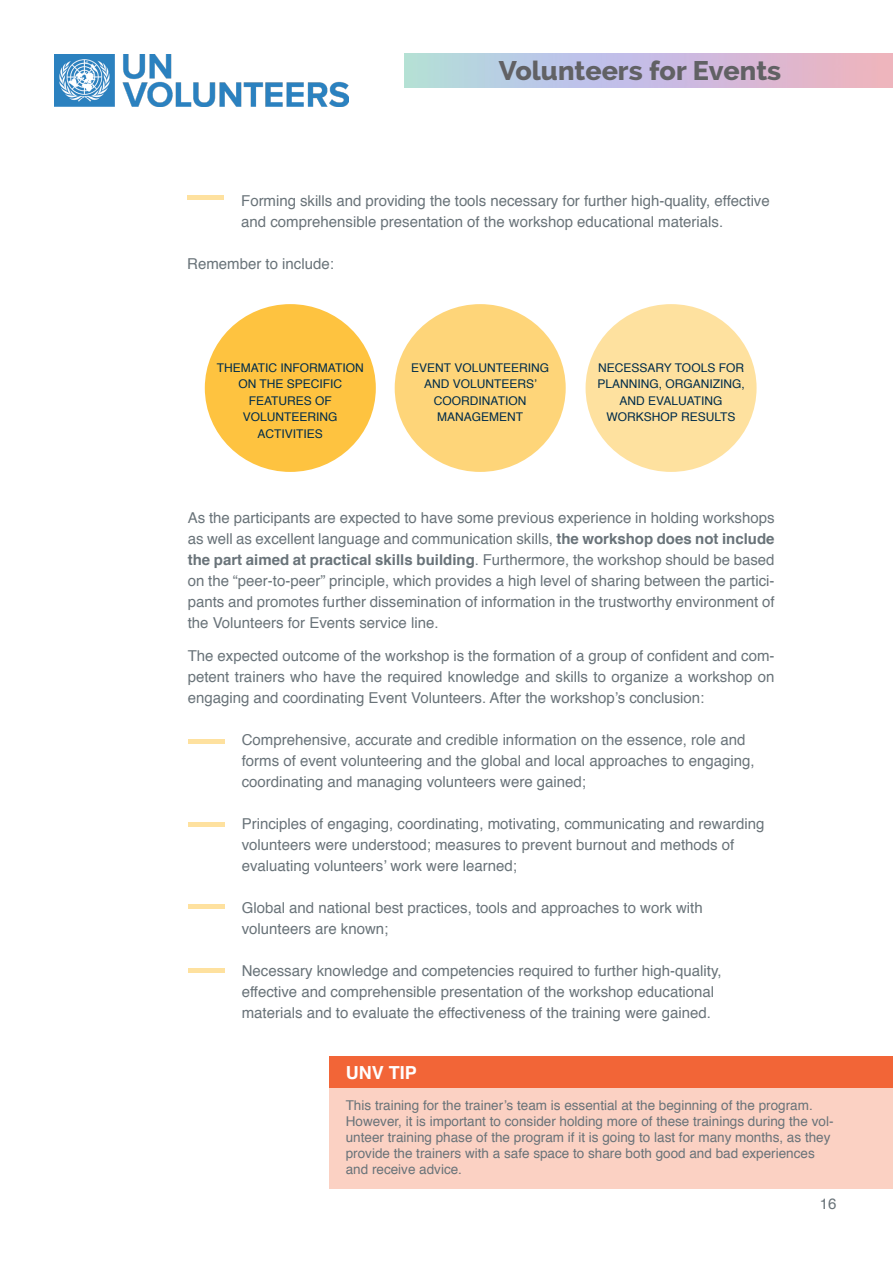
<style>
.page{position:relative;width:893px;height:1263px;background:#fff}
.page>*{position:absolute;margin:0;border:0;box-sizing:border-box;transform-origin:0 0}
.t1{font:800 27px "Raleway";color:#616164}
.t2{font:700 18px "Helvetica";color:#fff}
.t3{font:15px/21px "Helvetica";color:#697379}
.t4{font:13.5px/16.2px "Helvetica";color:#697379}
.t5{font:12px/16.5px "Helvetica";color:#002c4a;text-align:center}
.s1{font-weight:700}
</style>
<div class="page">
<img style="left:54px;top:54px;width:294px;height:53px">
<div style="left:586px;top:304px;width:171px;height:168px;background:#fee19f;border-radius:50%"></div>
<div style="left:395px;top:304px;width:171px;height:168px;background:#fed579;border-radius:50%"></div>
<div style="left:205px;top:304px;width:171px;height:168px;background:#fec340;border-radius:50%"></div>
<div style="left:187px;top:195px;width:37px;height:5px;background:#fee19f"></div>
<hr style="left:188px;top:739px;width:37px;height:4px;background:#fee19f">
<div style="left:188px;top:904px;width:37px;height:5px;background:#fee19f"></div>
<div style="left:188px;top:968px;width:37px;height:5px;background:#fee19f"></div>
<hr style="left:188px;top:822px;width:37px;height:4px;background:#fee19f">
<svg style="left:329px;top:1056px;width:564px;height:132px;background:#f8b6a1"></svg>
<h1 class="t1" style="left:499px;top:55px;width:284px">Volunteers for Events</h1>
<p class="t3" style="left:241px;top:191px;width:530px">Forming skills and providing the tools necessary for further high-quality, effective and comprehensible presentation of the workshop educational materials.</p>
<p class="t3" style="left:187px;top:254px;width:148px">Remember to include:</p>
<p class="t5" style="left:217px;top:359px;width:148px">THEMATIC INFORMATION<br>ON THE SPECIFIC</p>
<p class="t5" style="left:249px;top:392px;width:85px">FEATURES OF</p>
<p class="t5" style="left:243px;top:409px;width:96px">VOLUNTEERING</p>
<p class="t5" style="left:258px;top:425px;width:67px">ACTIVITIES</p>
<p class="t5" style="left:411px;top:359px;width:139px">EVENT VOLUNTEERING<br>AND VOLUNTEERS’</p>
<p class="t5" style="left:434px;top:392px;width:94px">COORDINATION</p>
<p class="t5" style="left:437px;top:409px;width:88px">MANAGEMENT</p>
<p class="t5" style="left:597px;top:359px;width:149px">NECESSARY TOOLS FOR<br>PLANNING, ORGANIZING,<br>AND EVALUATING</p>
<p class="t5" style="left:607px;top:409px;width:130px">WORKSHOP RESULTS</p>
<p class="t3" style="left:188px;top:508px;width:588px;text-align:justify">As the participants are expected to have some previous experience in holding workshops as well as excellent language and communication skills, <span class="s1">the workshop does not include the part aimed at practical skills building</span>. Furthermore, the workshop should be based on the “peer-to-peer” principle, which provides a high level of sharing between the partici&shy;pants and promotes further dissemination of information in the trustworthy environment of the Volunteers for Events service line.</p>
<p class="t3" style="left:188px;top:645px;width:588px;text-align:justify">The expected outcome of the workshop is the formation of a group of confident and com&shy;petent trainers who have the required knowledge and skills to organize a workshop on engaging and coordinating Event Volunteers. After the workshop’s conclusion:</p>
<p class="t3" style="left:242px;top:729px;width:514px">Comprehensive, accurate and credible information on the essence, role and forms of event volunteering and the global and local approaches to engaging, coordinating and managing volunteers were gained;</p>
<p class="t3" style="left:242px;top:813px;width:524px">Principles of engaging, coordinating, motivating, communicating and rewarding volunteers were understood; measures to prevent burnout and methods of</p>
<p class="t3" style="left:242px;top:855px;width:277px">evaluating volunteers’ work were learned;</p>
<p class="t3" style="left:242px;top:897px;width:463px">Global and national best practices, tools and approaches to work with</p>
<p class="t3" style="left:242px;top:918px;width:148px">volunteers are known;</p>
<p class="t3" style="left:242px;top:960px;width:481px">Necessary knowledge and competencies required to further high-quality,</p>
<p class="t3" style="left:242px;top:981px;width:474px">effective and comprehensible presentation of the workshop educational</p>
<p class="t3" style="left:242px;top:1002px;width:471px">materials and to evaluate the effectiveness of the training were gained.</p>
<p class="t2" style="left:346px;top:1058px;width:73px">UNV TIP</p>
<p class="t4" style="left:346px;top:1097px;width:489px">This training for the trainer’s team is essential at the beginning of the program.<br>However, it is important to consider holding more of these trainings during the vol&shy;unteer training phase of the program if it is going to last for many months, as they provide the trainers with a safe space to share both good and bad experiences and receive advice.</p>
<p class="t3" style="left:820px;top:1193px;width:18px">16</p>
</div>
